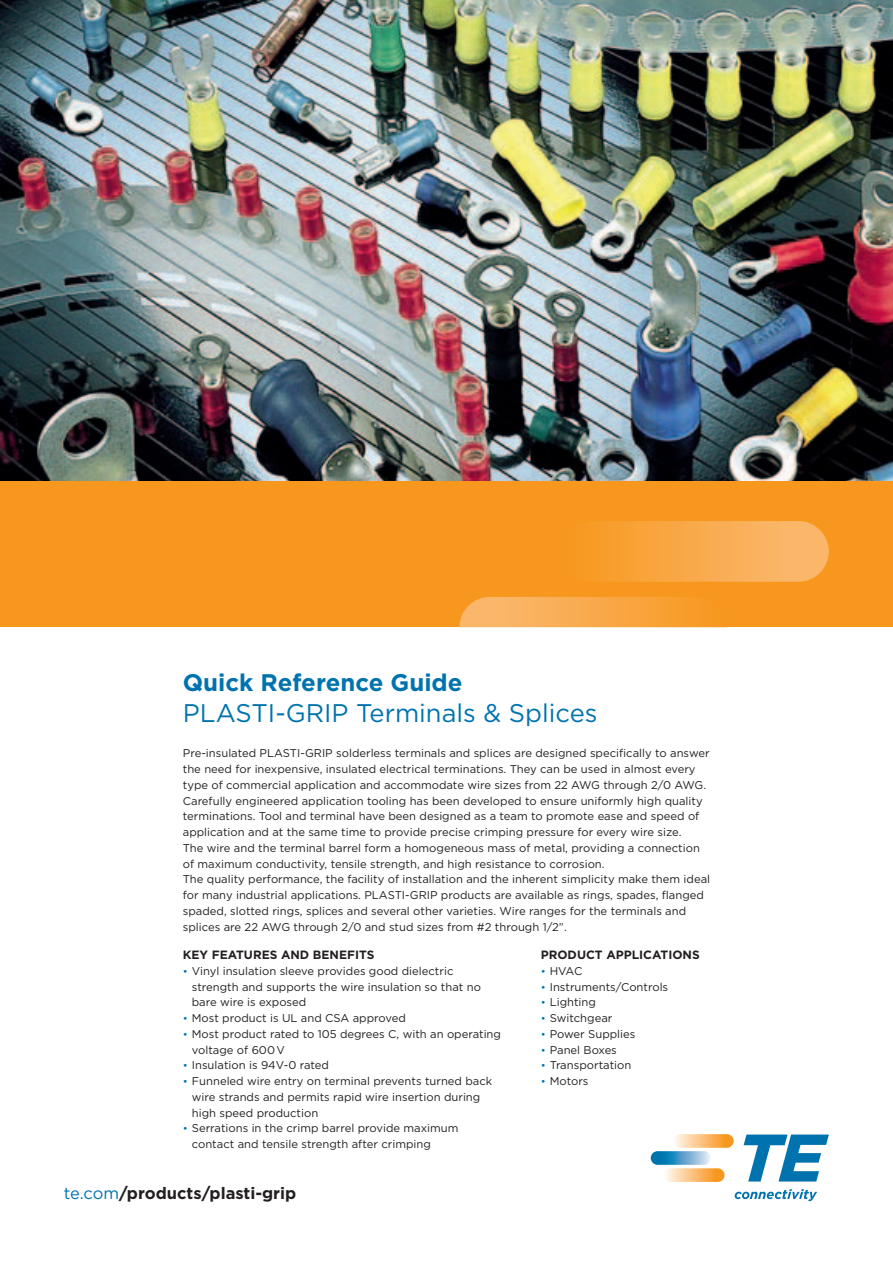
<style>
.page{position:relative;width:893px;height:1263px;background:#fff}
.page>*{position:absolute;margin:0;border:0;box-sizing:border-box;transform-origin:0 0}
.t1{font:25.5px "Gotham";color:#0073ae}
.t2{font:700 24px "Gotham";color:#0073ae}
.t3{font:700 16.5px "Gotham";color:#231f20}
.t4{font:700 12px "Gotham";color:#231f20}
.t5{font:11.25px/15.8px "Gotham";color:#231f20}
.s1{font-size:10.5px;color:#0073ae}
.s2{font-weight:400;color:#0073ae}
</style>
<div class="page">
<img style="left:0;top:0;width:893px;height:481px">
<div style="left:0;top:481px;width:893px;height:146px;background:#f7971d"></div>
<img style="left:561px;top:521px;width:268px;height:61px;border-radius:30px">
<img style="left:459px;top:597px;width:231px;height:30px">
<svg style="left:673px;top:1134px;width:61px;height:14px"></svg>
<svg style="left:664px;top:1168px;width:61px;height:14px"></svg>
<svg style="left:651px;top:1151px;width:60px;height:14px"></svg>
<svg style="left:744px;top:1134px;width:85px;height:47px"></svg>
<svg style="left:735px;top:1189px;width:82px;height:12px"></svg>
<h2 class="t2" style="left:183px;top:667px;width:281px">QUICK REFERENCE GUIDE</h2>
<h1 class="t1" style="left:183px;top:696px;width:416px">PLASTI-GRIP Terminals &amp; Splices</h1>
<p class="t5" style="left:183px;top:745px;width:529px">Pre-insulated PLASTI-GRIP solderless terminals and splices are designed specifically to answer the need for inexpensive, insulated electrical terminations. They can be used in almost every type of commercial application and accommodate wire sizes from 22 AWG through 2/0 AWG.<br>Carefully engineered application tooling has been developed to ensure uniformly high quality terminations. Tool and terminal have been designed as a team to promote ease and speed of application and at the same time to provide precise crimping pressure for every wire size.<br>The wire and the terminal barrel form a homogeneous mass of metal, providing a connection of maximum conductivity, tensile strength, and high resistance to corrosion.<br>The quality performance, the facility of installation and the inherent simplicity make them ideal for many industrial applications. PLASTI-GRIP products are available as rings, spades, flanged spaded, slotted rings, splices and several other varieties. Wire ranges for the terminals and splices are 22 AWG through 2/0 and stud sizes from #2 through 1/2”.</p>
<p class="t4" style="left:183px;top:947px;width:193px">KEY FEATURES AND BENEFITS</p>
<p class="t5" style="left:192px;top:963px;width:291px;text-indent:-9px"><span class="s1">•</span> Vinyl insulation sleeve provides good dielectric strength and supports the wire insulation so that no bare wire is exposed</p>
<p class="t5" style="left:183px;top:1010px;width:225px"><span class="s1">•</span> Most product is UL and CSA approved</p>
<p class="t5" style="left:192px;top:1026px;width:311px;text-indent:-9px"><span class="s1">•</span> Most product rated to 105 degrees C, with an operating voltage of 600 V</p>
<p class="t5" style="left:183px;top:1057px;width:148px"><span class="s1">•</span> Insulation is 94V-0 rated</p>
<p class="t5" style="left:192px;top:1073px;width:302px;text-indent:-9px"><span class="s1">•</span> Funneled wire entry on terminal prevents turned back wire strands and permits rapid wire insertion during high speed production</p>
<p class="t5" style="left:192px;top:1120px;width:268px;text-indent:-9px"><span class="s1">•</span> Serrations in the crimp barrel provide maximum contact and tensile strength after crimping</p>
<p class="t4" style="left:541px;top:947px;width:75px">PRODUCT APP</p>
<p class="t4" style="left:632px;top:947px;width:69px">LICATIONS</p>
<p class="t5" style="left:541px;top:963px;width:43px"><span class="s1">•</span> HVAC</p>
<p class="t5" style="left:541px;top:978px;width:129px"><span class="s1">•</span> Instruments/Controls</p>
<p class="t5" style="left:541px;top:994px;width:57px"><span class="s1">•</span> Lighting</p>
<p class="t5" style="left:541px;top:1010px;width:73px"><span class="s1">•</span> Switchgear</p>
<p class="t5" style="left:541px;top:1026px;width:96px"><span class="s1">•</span> Power Supplies</p>
<p class="t5" style="left:541px;top:1041px;width:78px"><span class="s1">•</span> Panel Boxes</p>
<p class="t5" style="left:541px;top:1057px;width:92px"><span class="s1">•</span> Transportation</p>
<p class="t5" style="left:541px;top:1073px;width:49px"><span class="s1">•</span> Motors</p>
<h3 class="t3" style="left:64px;top:1182px;width:234px"><span class="s2">te.com</span>/PRODUCTS/PLASTI-GRIP</h3>
</div>
